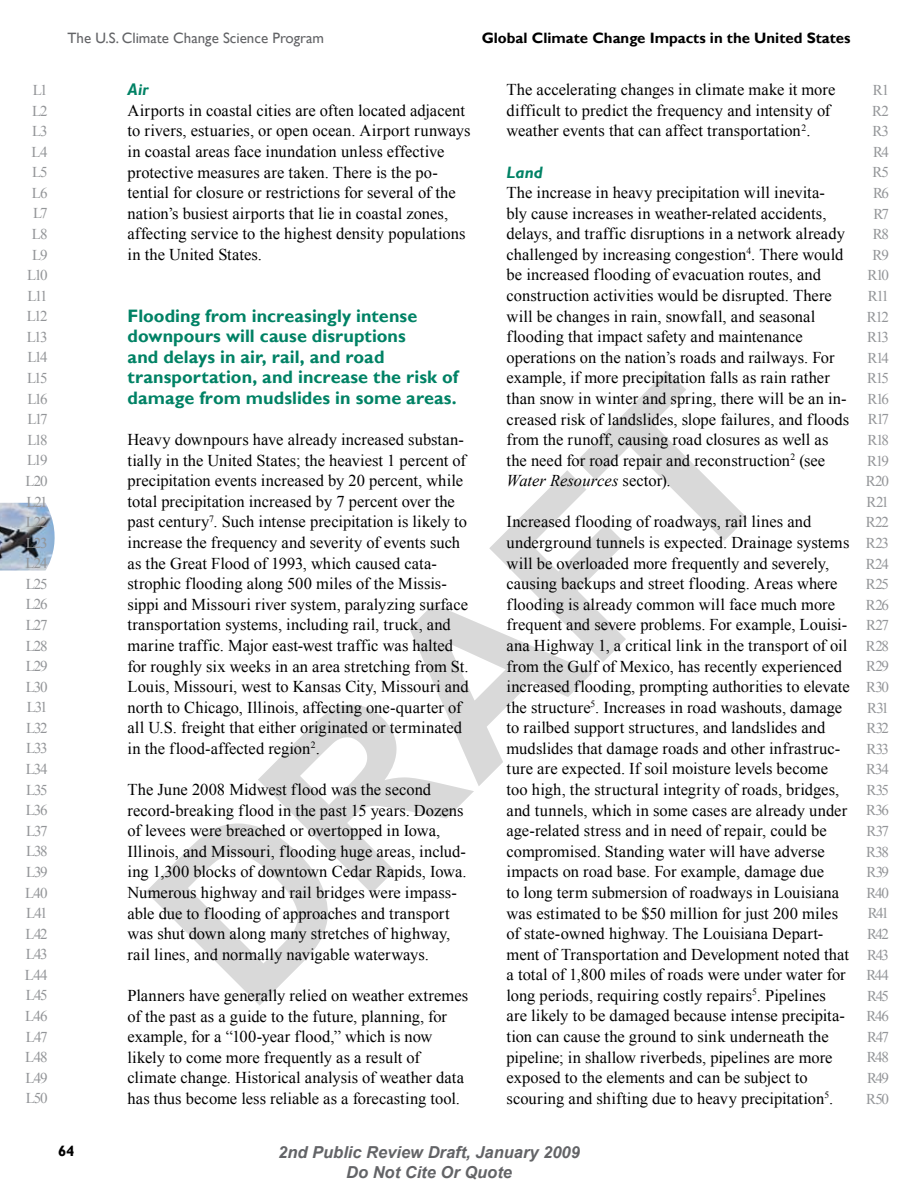
<style>
.page{position:relative;width:918px;height:1188px;background:#fff}
.page>*{position:absolute;margin:0;border:0;box-sizing:border-box;transform-origin:0 0}
.t1{font:700 18px/20.5px "Gill Sans";letter-spacing:.005em;color:#008265}
.t2{font:16.5px/20.5px "Times New Roman";color:#000}
.t3{font:italic 700 16.5px/19.5px "Arial";color:#636467;text-align:center}
.t4{font:italic 700 16.5px "Gill Sans";letter-spacing:.01em;color:#008265}
.t5{font:15px/20.5px "Times New Roman";letter-spacing:-.09em;color:#939598;text-align:center}
.t6{font:700 15px "Gill Sans";color:#000}
.t7{font:15px "Gill Sans";color:#636467}
.s1{font-style:italic}
</style>
<div class="page">
<img style="left:0;top:503px;width:55px;height:68px">
<svg style="left:146px;top:371px;width:601px;height:635px"></svg>
<p class="t5" style="left:25px;top:79px;width:24px">L1<br>L2<br>L3<br>L4<br>L5<br>L6<br>L7<br>L8<br>L9<br>L10<br>L11<br>L12<br>L13<br>L14<br>L15<br>L16<br>L17<br>L18<br>L19<br>L20<br>L21<br>L22<br>L23<br>L24<br>L25<br>L26<br>L27<br>L28<br>L29<br>L30<br>L31<br>L32<br>L33<br>L34<br>L35<br>L36<br>L37<br>L38<br>L39<br>L40<br>L41<br>L42<br>L43<br>L44<br>L45<br>L46<br>L47<br>L48<br>L49<br>L50</p>
<p class="t7" style="left:68px;top:30px;width:258px">The U.S. Climate Change Science Program</p>
<p class="t6" style="left:482px;top:29px;width:370px">Global Climate Change Impacts in the United States</p>
<p class="t4" style="left:128px;top:80px;width:23px">Air</p>
<p class="t2" style="left:128px;top:100px;width:345px">Airports in coastal cities are often located adjacent to rivers, estuaries, or open ocean. Airport runways in coastal areas face inundation unless effective protective measures are taken. There is the po&shy;tential for closure or restrictions for several of the nation’s busiest airports that lie in coastal zones, affecting service to the highest density populations in the United States.</p>
<p class="t1" style="left:128px;top:306px;width:332px">Flooding from increasingly intense downpours will cause disruptions<br>and delays in air, rail, and road transportation, and increase the risk of damage from mudslides in some areas.</p>
<p class="t2" style="left:128px;top:429px;width:343px">Heavy downpours have already increased substan&shy;tially in the United States; the heaviest 1 percent of precipitation events increased by 20 percent, while total precipitation increased by 7 percent over the past century<sup>7</sup>. Such intense precipitation is likely to increase the frequency and severity of events such as the Great Flood of 1993, which caused cata&shy;strophic flooding along 500 miles of the Missis&shy;sippi and Missouri river system, paralyzing surface transportation systems, including rail, truck, and marine traffic. Major east-west traffic was halted for roughly six weeks in an area stretching from St.<br>Louis, Missouri, west to Kansas City, Missouri and north to Chicago, Illinois, affecting one-quarter of all U.S. freight that either originated or terminated in the flood-affected region<sup>2</sup>.</p>
<p class="t2" style="left:128px;top:779px;width:341px">The June 2008 Midwest flood was the second record-breaking flood in the past 15 years. Dozens of levees were breached or overtopped in Iowa, Illinois, and Missouri, flooding huge areas, includ&shy;ing 1,300 blocks of downtown Cedar Rapids, Iowa.<br>Numerous highway and rail bridges were impass&shy;able due to flooding of approaches and transport was shut down along many stretches of highway, rail lines, and normally navigable waterways.</p>
<p class="t2" style="left:128px;top:985px;width:342px">Planners have generally relied on weather extremes of the past as a guide to the future, planning, for example, for a “100-year flood,” which is now likely to come more frequently as a result of climate change. Historical analysis of weather data has thus become less reliable as a forecasting tool.</p>
<p class="t2" style="left:507px;top:79px;width:330px">The accelerating changes in climate make it more difficult to predict the frequency and intensity of weather events that can affect transportation<sup>2</sup>.</p>
<p class="t4" style="left:507px;top:162px;width:38px">Land</p>
<p class="t2" style="left:507px;top:182px;width:344px">The increase in heavy precipitation will inevita&shy;bly cause increases in weather-related accidents, delays, and traffic disruptions in a network already challenged by increasing congestion<sup>4</sup>. There would be increased flooding of evacuation routes, and construction activities would be disrupted. There will be changes in rain, snowfall, and seasonal flooding that impact safety and maintenance operations on the nation’s roads and railways. For example, if more precipitation falls as rain rather than snow in winter and spring, there will be an in&shy;creased risk of landslides, slope failures, and floods from the runoff, causing road closures as well as the need for road repair and reconstruction<sup>2</sup> (see <span class="s1">Water Resources</span> sector).</p>
<p class="t2" style="left:507px;top:511px;width:345px">Increased flooding of roadways, rail lines and underground tunnels is expected. Drainage systems will be overloaded more frequently and severely, causing backups and street flooding. Areas where flooding is already common will face much more frequent and severe problems. For example, Louisi&shy;ana Highway 1, a critical link in the transport of oil from the Gulf of Mexico, has recently experienced increased flooding, prompting authorities to elevate the structure<sup>5</sup>. Increases in road washouts, damage to railbed support structures, and landslides and mudslides that damage roads and other infrastruc&shy;ture are expected. If soil moisture levels become too high, the structural integrity of roads, bridges, and tunnels, which in some cases are already under age-related stress and in need of repair, could be compromised. Standing water will have adverse impacts on road base. For example, damage due<br>to long term submersion of roadways in Louisiana was estimated to be $50 million for just 200 miles of state-owned highway. The Louisiana Depart&shy;ment of Transportation and Development noted that a total of 1,800 miles of roads were under water for long periods, requiring costly repairs<sup>5</sup>. Pipelines are likely to be damaged because intense precipita&shy;tion can cause the ground to sink underneath the pipeline; in shallow riverbeds, pipelines are more exposed to the elements and can be subject to scouring and shifting due to heavy precipitation<sup>5</sup>.</p>
<p class="t6" style="left:58px;top:1142px;width:18px">64</p>
<p class="t3" style="left:278px;top:1143px;width:303px">2nd Public Review Draft, January 2009<br>Do Not Cite Or Quote</p>
<p class="t5" style="left:866px;top:80px;width:25px">R1<br>R2<br>R3<br>R4<br>R5<br>R6<br>R7<br>R8<br>R9<br>R10<br>R11<br>R12<br>R13<br>R14<br>R15<br>R16<br>R17<br>R18<br>R19<br>R20<br>R21<br>R22<br>R23<br>R24<br>R25<br>R26<br>R27<br>R28<br>R29<br>R30<br>R31<br>R32<br>R33<br>R34<br>R35<br>R36<br>R37<br>R38<br>R39<br>R40<br>R41<br>R42<br>R43<br>R44<br>R45<br>R46<br>R47<br>R48<br>R49<br>R50</p>
</div>
